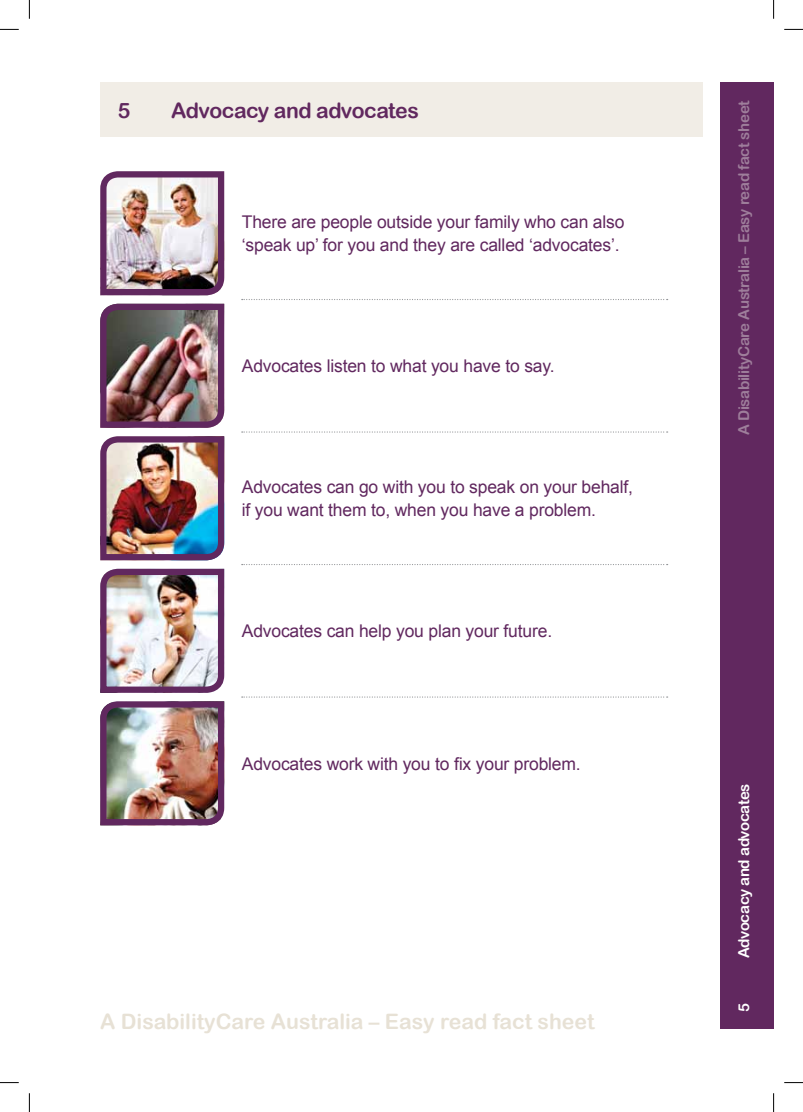
<style>
.page{position:relative;width:803px;height:1112px;background:#fff}
.page>*{position:absolute;margin:0;border:0;box-sizing:border-box;transform-origin:0 0}
.t1{font:21.25px "Arial Rounded MT Bold";color:#e7e1d5}
.t2{font:21.25px "Arial Rounded MT Bold";letter-spacing:-.02em;color:#61285f}
.t3{font:17.5px/22.5px "Arial";letter-spacing:-.01em;color:#61285f}
.t4{font:15px "Arial Rounded MT Bold";letter-spacing:-.02em;color:#9e7e9b}
.t5{font:15px "Arial Rounded MT Bold";letter-spacing:-.02em;color:#fff}
</style>
<div class="page">
<div style="left:720px;top:83px;width:53px;height:946px;background:#61285f"></div>
<div style="left:100px;top:83px;width:603px;height:54px;background:#f1ede6"></div>
<svg style="left:242px;top:299px;width:426px;height:1px"></svg>
<svg style="left:242px;top:431px;width:426px;height:1px"></svg>
<svg style="left:242px;top:564px;width:426px;height:1px"></svg>
<svg style="left:242px;top:696px;width:426px;height:1px"></svg>
<img style="left:100px;top:171px;width:125px;height:655px">
<svg style="left:0;top:29px;width:19px;height:1px"></svg>
<svg style="left:784px;top:29px;width:19px;height:1px"></svg>
<svg style="left:0;top:1082px;width:19px;height:1px"></svg>
<svg style="left:784px;top:1082px;width:19px;height:1px"></svg>
<svg style="left:29px;top:0;width:1px;height:19px"></svg>
<svg style="left:29px;top:1093px;width:1px;height:18px"></svg>
<svg style="left:773px;top:0;width:1px;height:19px"></svg>
<svg style="left:773px;top:1093px;width:1px;height:18px"></svg>
<p class="t2" style="left:118px;top:97px;width:14px">5</p>
<p class="t2" style="left:171px;top:97px;width:249px">Advocacy and advocates</p>
<p class="t3" style="left:242px;top:211px;width:384px">There are people outside your family who can also ‘speak up’ for you and they are called ‘advocates’.</p>
<p class="t3" style="left:242px;top:355px;width:314px">Advocates listen to what you have to say.</p>
<p class="t3" style="left:242px;top:476px;width:393px">Advocates can go with you to speak on your behalf, if you want them to, when you have a problem.</p>
<p class="t3" style="left:242px;top:619px;width:312px">Advocates can help you plan your future.</p>
<p class="t3" style="left:242px;top:752px;width:340px">Advocates work with you to fix your problem.</p>
<p class="t1" style="left:100px;top:1008px;width:496px">A DisabilityCare Australia – Easy read fact sheet</p>
<p class="t4" style="left:735px;top:435px;width:336px;rotate:-90deg">A DisabilityCare Australia – Easy read fact sheet</p>
<p class="t5" style="left:735px;top:958px;width:176px;rotate:-90deg">Advocacy and advocates</p>
<p class="t5" style="left:735px;top:1011px;width:10px;rotate:-90deg">5</p>
</div>
